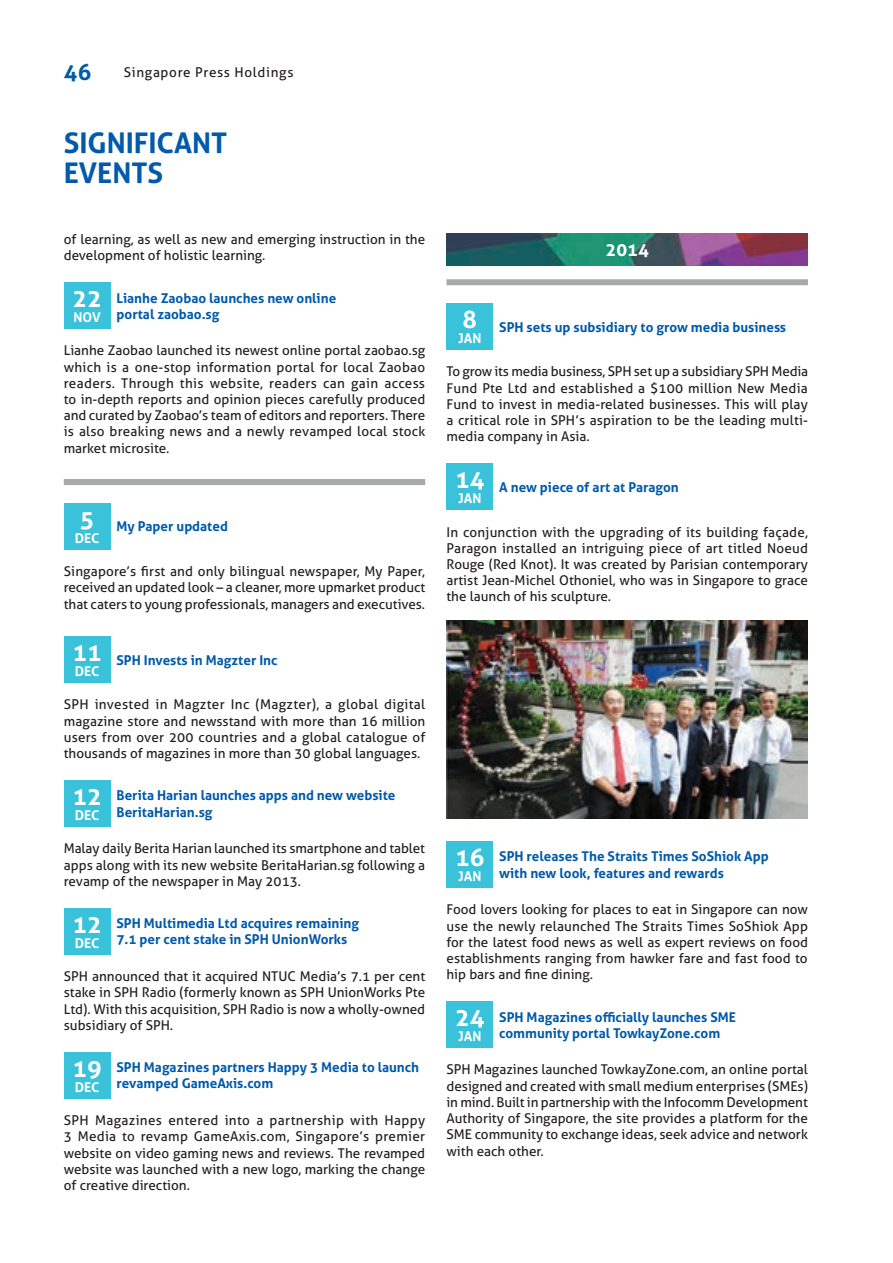
<style>
.page{position:relative;width:893px;height:1263px;background:#fff}
.page>*{position:absolute;margin:0;border:0;box-sizing:border-box;transform-origin:0 0}
.Head{font:700 28.5px/30px "Aller";color:#015aaa}
.t1{font:700 24.3px "Aller";color:#fff}
.t2{font:700 22.5px "Aller";color:#015aaa}
.t3{font:700 18px "Aller";color:#fff}
.Body_Regular_-_Black{font:13.5px/16.2px "Aller";color:#231f20;text-align:justify}
.t4{font:700 13.5px/16.2px "Aller";color:#015aaa}
.t5{font:700 13.5px "Aller";color:#fff}
.Body_Regular_-_Black-2{font:13.5px "Aller";letter-spacing:.05em;color:#231f20}
</style>
<div class="page">
<img style="left:446px;top:234px;width:362px;height:32px">
<div style="left:64px;top:282px;width:47px;height:47px;background:#39c2d9"></div>
<div style="left:64px;top:479px;width:361px;height:6px;background:#a8a9ad"></div>
<div style="left:64px;top:503px;width:47px;height:47px;background:#39c2d9"></div>
<div style="left:64px;top:636px;width:47px;height:47px;background:#39c2d9"></div>
<div style="left:64px;top:780px;width:47px;height:47px;background:#39c2d9"></div>
<div style="left:64px;top:908px;width:47px;height:47px;background:#39c2d9"></div>
<div style="left:64px;top:1052px;width:47px;height:47px;background:#39c2d9"></div>
<div style="left:446px;top:279px;width:362px;height:6px;background:#a8a9ad"></div>
<div style="left:446px;top:303px;width:47px;height:47px;background:#39c2d9"></div>
<div style="left:446px;top:463px;width:47px;height:47px;background:#39c2d9"></div>
<img style="left:446px;top:620px;width:362px;height:199px">
<div style="left:446px;top:841px;width:47px;height:47px;background:#39c2d9"></div>
<div style="left:446px;top:1001px;width:47px;height:47px;background:#39c2d9"></div>
<h3 class="t2" style="left:64px;top:58px;width:29px">46</h3>
<p class="Body_Regular_-_Black-2" style="left:124px;top:64px;width:171px">Singapore Press Holdings</p>
<p class="Head" style="left:64px;top:128px;width:165px">SIGNIFICANT<br>EVENTS</p>
<p class="Body_Regular_-_Black" style="left:64px;top:231px;width:363px">of learning, as well as new and emerging instruction in the development of holistic learning.</p>
<p class="t1" style="left:73px;top:283px;width:31px">22</p>
<p class="t5" style="left:74px;top:309px;width:29px">NOV</p>
<p class="t4" style="left:117px;top:289px;width:221px">Lianhe Zaobao launches new online portal zaobao.sg</p>
<p class="Body_Regular_-_Black" style="left:64px;top:342px;width:363px">Lianhe Zaobao launched its newest online portal zaobao.sg which is a one-stop information portal for local Zaobao readers. Through this website, readers can gain access to in-depth reports and opinion pieces carefully produced and curated by Zaobao’s team of editors and reporters. There is also breaking news and a newly revamped local stock market microsite.</p>
<p class="t1" style="left:80px;top:504px;width:16px">5</p>
<p class="t5" style="left:75px;top:530px;width:26px">DEC</p>
<p class="t4" style="left:117px;top:518px;width:113px">My Paper updated</p>
<p class="Body_Regular_-_Black" style="left:64px;top:563px;width:363px">Singapore’s first and only bilingual newspaper, My Paper, received an updated look – a cleaner, more upmarket product that caters to young professionals, managers and executives.</p>
<p class="t1" style="left:73px;top:637px;width:31px">11</p>
<p class="t5" style="left:75px;top:663px;width:26px">DEC</p>
<p class="t4" style="left:117px;top:652px;width:163px">SPH Invests in Magzter Inc</p>
<p class="Body_Regular_-_Black" style="left:64px;top:696px;width:363px">SPH invested in Magzter Inc (Magzter), a global digital magazine store and newsstand with more than 16 million users from over 200 countries and a global catalogue of thousands of magazines in more than 30 global languages.</p>
<p class="t1" style="left:73px;top:781px;width:31px">12</p>
<p class="t5" style="left:75px;top:807px;width:26px">DEC</p>
<p class="t4" style="left:117px;top:787px;width:280px">Berita Harian launches apps and new website<br>BeritaHarian.sg</p>
<p class="Body_Regular_-_Black" style="left:64px;top:840px;width:363px">Malay daily Berita Harian launched its smartphone and tablet apps along with its new website BeritaHarian.sg following a revamp of the newspaper in May 2013.</p>
<p class="t1" style="left:73px;top:909px;width:31px">12</p>
<p class="t5" style="left:75px;top:935px;width:26px">DEC</p>
<p class="t4" style="left:117px;top:915px;width:244px">SPH Multimedia Ltd acquires remaining<br>7.1 per cent stake in SPH UnionWorks</p>
<p class="Body_Regular_-_Black" style="left:64px;top:968px;width:363px">SPH announced that it acquired NTUC Media’s 7.1 per cent stake in SPH Radio (formerly known as SPH UnionWorks Pte Ltd). With this acquisition, SPH Radio is now a wholly-owned subsidiary of SPH.</p>
<p class="t1" style="left:73px;top:1053px;width:31px">19</p>
<p class="t5" style="left:75px;top:1079px;width:26px">DEC</p>
<p class="t4" style="left:117px;top:1059px;width:304px">SPH Magazines partners Happy 3 Media to launch revamped GameAxis.com</p>
<p class="Body_Regular_-_Black" style="left:64px;top:1112px;width:363px">SPH Magazines entered into a partnership with Happy 3 Media to revamp GameAxis.com, Singapore’s premier website on video gaming news and reviews. The revamped website was launched with a new logo, marking the change of creative direction.</p>
<p class="t3" style="left:606px;top:239px;width:45px">2014</p>
<p class="t1" style="left:463px;top:304px;width:16px">8</p>
<p class="t5" style="left:458px;top:330px;width:25px">JAN</p>
<p class="t4" style="left:499px;top:319px;width:288px">SPH sets up subsidiary to grow media business</p>
<p class="Body_Regular_-_Black" style="left:446px;top:364px;width:363px">To grow its media business, SPH set up a subsidiary SPH Media Fund Pte Ltd and established a $100 million New Media Fund to invest in media-related businesses. This will play a critical role in SPH’s aspiration to be the leading multi&shy;media company in Asia.</p>
<p class="t1" style="left:455px;top:465px;width:31px">14</p>
<p class="t5" style="left:458px;top:490px;width:25px">JAN</p>
<p class="t4" style="left:499px;top:479px;width:181px">A new piece of art at Paragon</p>
<p class="Body_Regular_-_Black" style="left:446px;top:524px;width:363px">In conjunction with the upgrading of its building façade, Paragon installed an intriguing piece of art titled Noeud Rouge (Red Knot). It was created by Parisian contemporary artist Jean-Michel Othoniel, who was in Singapore to grace the launch of his sculpture.</p>
<p class="t1" style="left:455px;top:842px;width:31px">16</p>
<p class="t5" style="left:458px;top:868px;width:25px">JAN</p>
<p class="t4" style="left:499px;top:848px;width:271px">SPH releases The Straits Times SoShiok App with new look, features and rewards</p>
<p class="Body_Regular_-_Black" style="left:446px;top:901px;width:363px">Food lovers looking for places to eat in Singapore can now use the newly relaunched The Straits Times SoShiok App for the latest food news as well as expert reviews on food establishments ranging from hawker fare and fast food to hip bars and fine dining.</p>
<p class="t1" style="left:455px;top:1002px;width:31px">24</p>
<p class="t5" style="left:458px;top:1028px;width:25px">JAN</p>
<p class="t4" style="left:499px;top:1008px;width:238px">SPH Magazines officially launches SME community portal TowkayZone.com</p>
<p class="Body_Regular_-_Black" style="left:446px;top:1061px;width:363px">SPH Magazines launched TowkayZone.com, an online portal designed and created with small medium enterprises (SMEs) in mind. Built in partnership with the Infocomm Development Authority of Singapore, the site provides a platform for the SME community to exchange ideas, seek advice and network with each other.</p>
</div>
